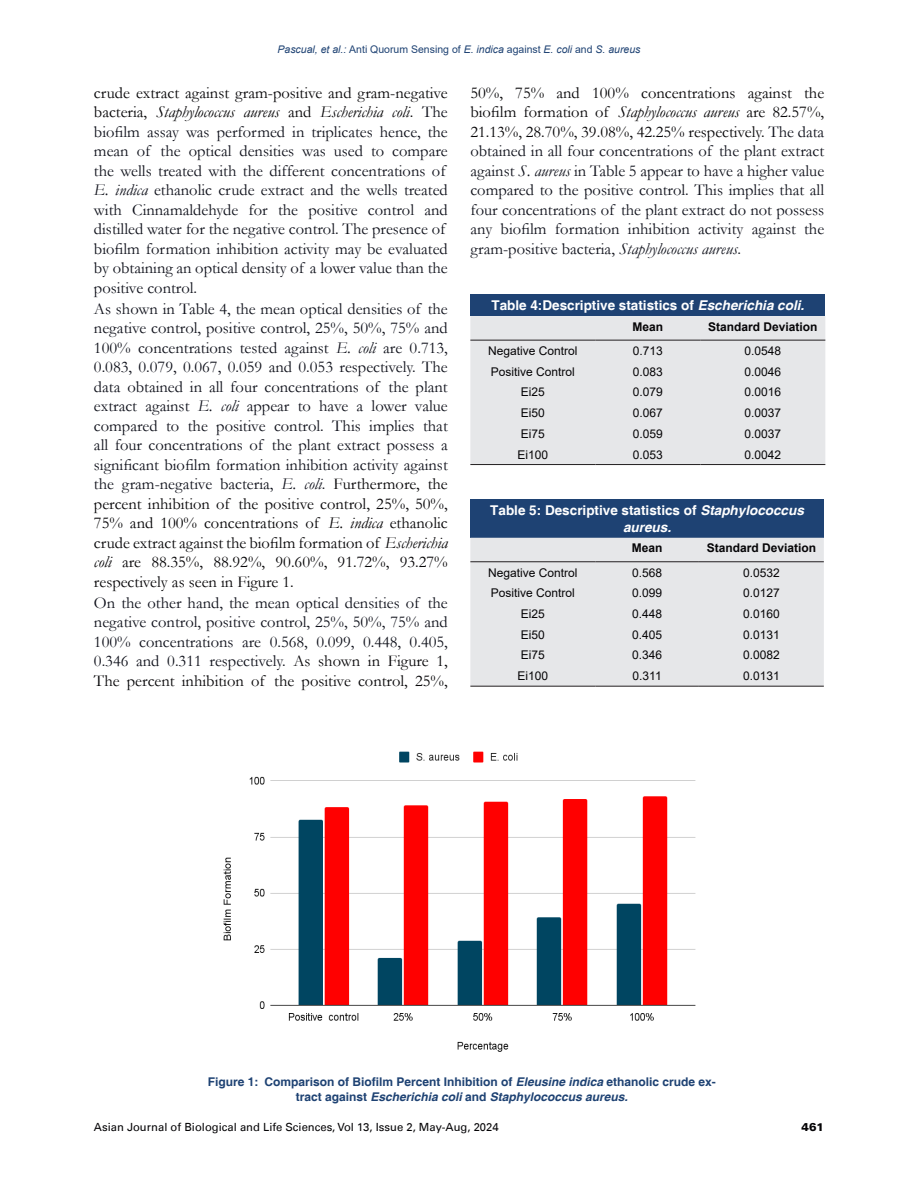
<style>
.page{position:relative;width:918px;height:1188px;background:#fff}
.page>*{position:absolute;margin:0;border:0;box-sizing:border-box;transform-origin:0 0}
.Body_Text{font:16.5px/19.5px "Garamond";color:#0e101a;text-align:justify}
.Table_Caption{font:700 13.5px/16.5px "Helvetica";color:#fff;text-align:center}
.Tb_Txt{font:12px "Arial";color:#050406}
.Fig_caption{font:700 12px/15px "Helvetica";color:#1e4273;text-align:center}
.TCH{font:700 12px "Arial";color:#050406}
.Tb_Txt-2{font:700 12px "Arial";color:#050406}
.t1{font:11.25px "Univers LT";color:#050406}
.t2{font:900 11.25px "Univers LT";color:#050406}
.t3{font:italic 10.5px "Arial";color:#1e4273}
.s1{font-style:normal}
.s2{color:#050406}
.s3{font-style:italic;color:#050406}
.s4{font-style:italic}
</style>
<div class="page">
<div style="left:470px;top:294px;width:355px;height:22px;background:#1e4273"></div>
<div style="left:470px;top:316px;width:355px;height:148px;background:#e6e7e9"></div>
<hr style="left:470px;top:464px;width:125px;height:1px;background:#231f20">
<hr style="left:595px;top:464px;width:105px;height:1px;background:#231f20">
<hr style="left:700px;top:464px;width:125px;height:1px;background:#231f20">
<hr style="left:470px;top:340px;width:125px;height:1px;background:#231f20">
<hr style="left:595px;top:340px;width:105px;height:1px;background:#231f20">
<hr style="left:700px;top:340px;width:125px;height:1px;background:#231f20">
<div style="left:470px;top:499px;width:354px;height:39px;background:#1e4273"></div>
<div style="left:470px;top:538px;width:354px;height:148px;background:#e6e7e9"></div>
<hr style="left:470px;top:686px;width:125px;height:1px;background:#231f20">
<hr style="left:595px;top:686px;width:104px;height:1px;background:#231f20">
<hr style="left:699px;top:686px;width:125px;height:1px;background:#231f20">
<hr style="left:470px;top:561px;width:125px;height:1px;background:#231f20">
<hr style="left:595px;top:561px;width:104px;height:1px;background:#231f20">
<hr style="left:699px;top:561px;width:125px;height:1px;background:#231f20">
<img style="left:223px;top:751px;width:473px;height:301px">
<p class="t3" style="left:278px;top:43px;width:365px">Pascual, et al.: <span class="s1">Anti Quorum Sensing of</span> E. indica <span class="s1">against</span> E. coli <span class="s1">and</span> S. aureus</p>
<p class="Body_Text" style="left:94px;top:82px;width:355px;text-align:left"><span class="s2">crude extract against gram-positive and gram-negative bacteria,</span> <span class="s3">Staphylococcus aureus</span> <span class="s2">and</span> <span class="s3">Escherichia coli</span><span class="s2">.</span> The biofilm assay was performed in triplicates hence, the mean of the optical densities was used to compare the wells treated with the different concentrations of <span class="s4">E. indica</span> ethanolic crude extract and the wells treated with Cinnamaldehyde for the positive control and distilled water for the negative control. The presence of biofilm formation inhibition activity may be evaluated by obtaining an optical density of a lower value than the positive control.</p>
<p class="Body_Text" style="left:94px;top:298px;width:355px">As shown in Table 4, the mean optical densities of the negative control, positive control, 25%, 50%, 75% and 100% concentrations tested against <span class="s4">E. coli</span> are 0.713, 0.083, 0.079, 0.067, 0.059 and 0.053 respectively. The data obtained in all four concentrations of the plant extract against <span class="s4">E. coli</span> appear to have a lower value compared to the positive control. This implies that all four concentrations of the plant extract possess a significant biofilm formation inhibition activity against the gram-negative bacteria, <span class="s4">E. coli</span>. <span class="s2">Furthermore, the percent inhibition of the positive control, 25%, 50%, 75% and 100% concentrations of</span> <span class="s3">E. indica</span> <span class="s2">ethanolic crude extract against the biofilm formation of</span> <span class="s3">Escherichia coli</span> <span class="s2">are 88.35%, 88.92%, 90.60%, 91.72%, 93.27% respectively as seen in Figure 1.</span></p>
<p class="Body_Text" style="left:94px;top:592px;width:355px">On the other hand, the mean optical densities of the negative control, positive control, 25%, 50%, 75% and 100% concentrations are 0.568, 0.099, 0.448, 0.405, 0.346 and 0.311 respectively. <span class="s2">As shown in Figure 1, The percent inhibition of the positive control, 25%,</span></p>
<p class="Body_Text" style="left:470px;top:82px;width:355px"><span class="s2">50%, 75% and 100% concentrations against the biofilm formation of</span> <span class="s3">Staphylococcus aureus</span> <span class="s2">are 82.57%, 21.13%, 28.70%, 39.08%, 42.25% respectively.</span> The data obtained in all four concentrations of the plant extract against <span class="s4">S. aureus</span> in Table 5 appear to have a higher value compared to the positive control. This implies that all four concentrations of the plant extract do not possess any biofilm formation inhibition activity against the gram-positive bacteria, <span class="s4">Staphylococcus aureus</span>.</p>
<p class="Table_Caption" style="left:491px;top:298px;width:314px">Table 4:Descriptive statistics of <span class="s4">Escherichia coli.</span></p>
<p class="TCH" style="left:633px;top:318px;width:32px">Mean</p>
<p class="TCH" style="left:708px;top:318px;width:111px">Standard Deviation</p>
<p class="Tb_Txt" style="left:488px;top:342px;width:91px">Negative Control</p>
<p class="Tb_Txt" style="left:633px;top:342px;width:32px">0.713</p>
<p class="Tb_Txt" style="left:745px;top:342px;width:38px">0.0548</p>
<p class="Tb_Txt" style="left:491px;top:363px;width:86px">Positive Control</p>
<p class="Tb_Txt" style="left:633px;top:363px;width:32px">0.083</p>
<p class="Tb_Txt" style="left:745px;top:363px;width:38px">0.0046</p>
<p class="Tb_Txt" style="left:521px;top:384px;width:26px">Ei25</p>
<p class="Tb_Txt" style="left:633px;top:384px;width:32px">0.079</p>
<p class="Tb_Txt" style="left:745px;top:384px;width:38px">0.0016</p>
<p class="Tb_Txt" style="left:521px;top:405px;width:26px">Ei50</p>
<p class="Tb_Txt" style="left:633px;top:405px;width:32px">0.067</p>
<p class="Tb_Txt" style="left:745px;top:405px;width:38px">0.0037</p>
<p class="Tb_Txt" style="left:521px;top:425px;width:26px">Ei75</p>
<p class="Tb_Txt" style="left:633px;top:425px;width:32px">0.059</p>
<p class="Tb_Txt" style="left:745px;top:425px;width:38px">0.0037</p>
<p class="Tb_Txt" style="left:518px;top:446px;width:32px">Ei100</p>
<p class="Tb_Txt" style="left:633px;top:446px;width:32px">0.053</p>
<p class="Tb_Txt" style="left:745px;top:446px;width:38px">0.0042</p>
<p class="Table_Caption" style="left:490px;top:503px;width:315px">Table 5: Descriptive statistics of <span class="s4">Staphylococcus aureus.</span></p>
<p class="Tb_Txt-2" style="left:632px;top:540px;width:32px">Mean</p>
<p class="Tb_Txt-2" style="left:707px;top:540px;width:111px">Standard Deviation</p>
<p class="Tb_Txt" style="left:488px;top:564px;width:91px">Negative Control</p>
<p class="Tb_Txt" style="left:632px;top:564px;width:32px">0.568</p>
<p class="Tb_Txt" style="left:743px;top:564px;width:38px">0.0532</p>
<p class="Tb_Txt" style="left:491px;top:585px;width:86px">Positive Control</p>
<p class="Tb_Txt" style="left:632px;top:585px;width:32px">0.099</p>
<p class="Tb_Txt" style="left:743px;top:585px;width:38px">0.0127</p>
<p class="Tb_Txt" style="left:521px;top:605px;width:26px">Ei25</p>
<p class="Tb_Txt" style="left:632px;top:605px;width:32px">0.448</p>
<p class="Tb_Txt" style="left:743px;top:605px;width:38px">0.0160</p>
<p class="Tb_Txt" style="left:521px;top:626px;width:26px">Ei50</p>
<p class="Tb_Txt" style="left:632px;top:626px;width:32px">0.405</p>
<p class="Tb_Txt" style="left:743px;top:626px;width:38px">0.0131</p>
<p class="Tb_Txt" style="left:521px;top:647px;width:26px">Ei75</p>
<p class="Tb_Txt" style="left:632px;top:647px;width:32px">0.346</p>
<p class="Tb_Txt" style="left:743px;top:647px;width:38px">0.0082</p>
<p class="Tb_Txt" style="left:518px;top:668px;width:32px">Ei100</p>
<p class="Tb_Txt" style="left:633px;top:668px;width:31px">0.311</p>
<p class="Tb_Txt" style="left:743px;top:668px;width:38px">0.0131</p>
<p class="Fig_caption" style="left:208px;top:1075px;width:510px">Figure 1: Comparison of Biofilm Percent Inhibition of <span class="s4">Eleusine indica</span> ethanolic crude ex&shy;tract against <span class="s4">Escherichia coli</span> and <span class="s4">Staphylococcus aureus.</span></p>
<p class="t1" style="left:94px;top:1120px;width:406px">Asian Journal of Biological and Life Sciences, Vol 13, Issue 2, May-Aug, 2024</p>
<p class="t2" style="left:802px;top:1120px;width:24px">461</p>
</div>
